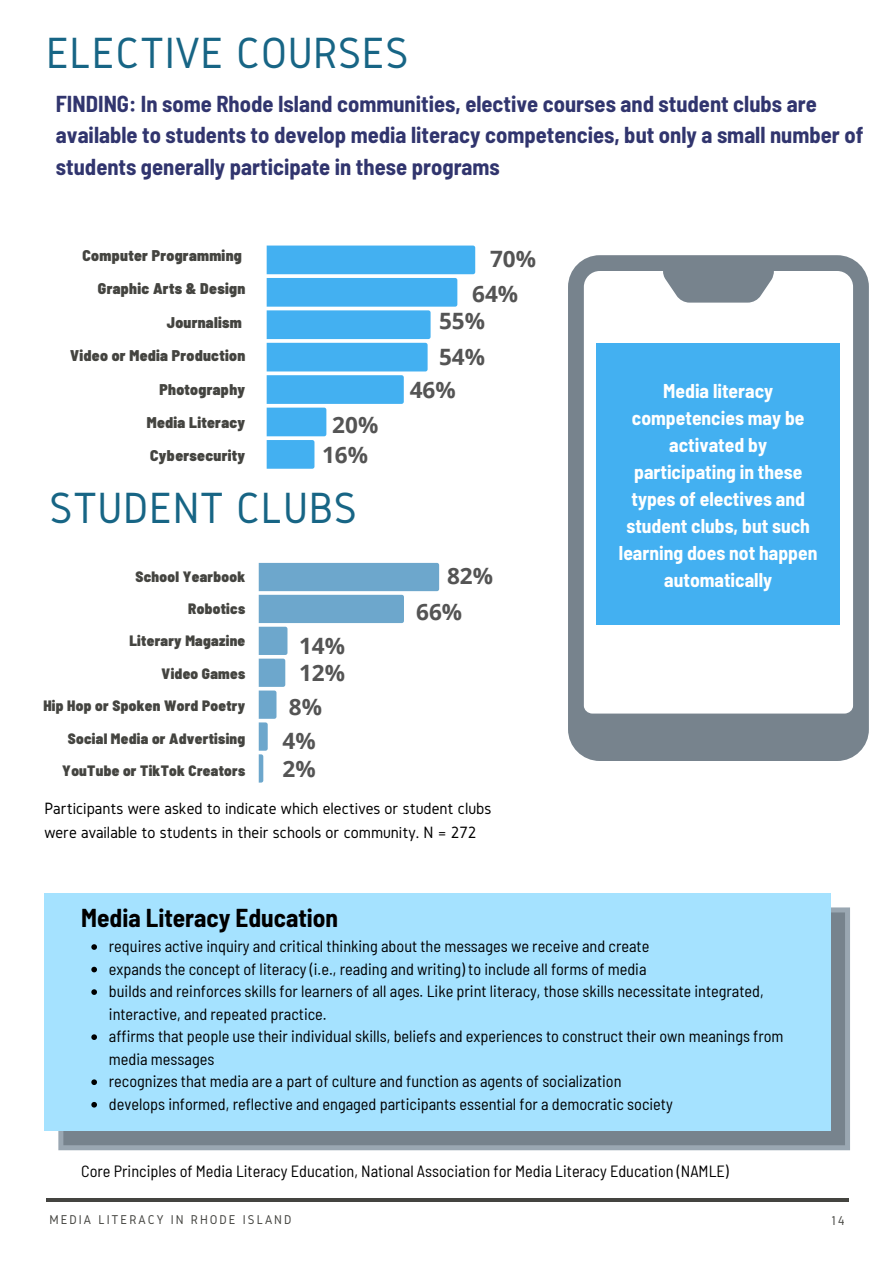
<style>
.page{position:relative;width:894px;height:1264px;background:#fff}
.page>*{position:absolute;margin:0;border:0;box-sizing:border-box;transform-origin:0 0}
.t1{font:45.3px "Gidole";letter-spacing:.01em;color:#176585}
.t2{font:700 semi-condensed 25.35px "Barlow";color:#000}
.t3{font:700 semi-condensed 22.5px/31.5px "Barlow";color:#31356e}
.t4{font:700 22.5px/35.1px "Open Sans";color:#545454}
.t5{font:700 semi-condensed 19.5px/27px "Barlow";color:#fff;text-align:center}
.t6{font:16.95px/23.7px "Gidole";color:#000}
.t7{font:semi-condensed 16.2px/22.5px "Barlow";color:#000}
.t8{font:900 semi-condensed 15.45px/33.5px "Barlow";letter-spacing:.02em;color:#444440;text-align:right}
.t9{font:900 semi-condensed 15px/32.4px "Barlow";letter-spacing:.02em;color:#444440;text-align:right}
.t10{font:13.2px "Gidole";letter-spacing:.15em;color:#444440}
</style>
<div class="page">
<hr style="left:46px;top:1198px;width:802px;height:3px;background:#444440">
<svg style="left:266px;top:245px;width:209px;height:224px"></svg>
<svg style="left:259px;top:563px;width:180px;height:219px"></svg>
<svg style="left:58px;top:907px;width:791px;height:243px;background:#808d97"></svg>
<div style="left:44px;top:893px;width:786px;height:238px;background:#a5e2ff"></div>
<svg style="left:568px;top:255px;width:300px;height:506px"></svg>
<div style="left:596px;top:344px;width:243px;height:281px;background:#43b0f1"></div>
<svg style="left:91px;top:944px;width:6px;height:5px"></svg>
<svg style="left:91px;top:966px;width:6px;height:6px"></svg>
<svg style="left:91px;top:989px;width:6px;height:5px"></svg>
<svg style="left:91px;top:1034px;width:6px;height:5px"></svg>
<svg style="left:91px;top:1079px;width:6px;height:6px"></svg>
<svg style="left:91px;top:1102px;width:6px;height:5px"></svg>
<h1 class="t1" style="left:46px;top:28px;width:364px">ELECTIVE COURSES</h1>
<h3 class="t3" style="left:56px;top:87px;width:808px">FINDING: In some Rhode Island communities, elective courses and student clubs are available to students to develop media literacy competencies, but only a small number of students generally participate in these programs</h3>
<p class="t8" style="left:70px;top:238px;width:176px">Computer Programming<br>Graphic Arts &amp; Design<br>Journalism<br>Video or Media Production<br>Photography<br>Media Literacy<br>Cybersecurity</p>
<h3 class="t4" style="left:322px;top:409px;width:58px;line-height:30.5px;text-align:center">20%<br>16%</h3>
<h1 class="t1" style="left:49px;top:483px;width:309px">STUDENT CLUBS</h1>
<h3 class="t4" style="left:472px;top:241px;width:65px;text-indent:18px">70%<br>64%</h3>
<h3 class="t4" style="left:439px;top:302px;width:47px;line-height:36px">55%<br>54%</h3>
<h3 class="t4" style="left:409px;top:372px;width:47px">46%</h3>
<p class="t9" style="left:43px;top:559px;width:203px">School Yearbook<br>Robotics<br>Literary Magazine<br>Video Games<br>Hip Hop or Spoken Word Poetry<br>Social Media or Advertising<br>YouTube or TikTok Creators</p>
<h3 class="t4" style="left:416px;top:557px;width:78px;line-height:35.8px;text-indent:31px">82%<br>66%</h3>
<h3 class="t4" style="left:299px;top:631px;width:47px;line-height:27px">14%<br>12%</h3>
<h3 class="t4" style="left:282px;top:689px;width:41px;line-height:33.8px">8%<br>4%</h3>
<h3 class="t4" style="left:282px;top:750px;width:35px">2%</h3>
<p class="t6" style="left:44px;top:796px;width:448px">Participants were asked to indicate which electives or student clubs were available to students in their schools or community. N = 272</p>
<h2 class="t2" style="left:81px;top:902px;width:258px">Media Literacy Education</h2>
<p class="t5" style="left:618px;top:376px;width:200px">Media literacy competencies may be activated by participating in these types of electives and student clubs, but such learning does not happen automatically</p>
<p class="t7" style="left:109px;top:934px;width:676px">requires active inquiry and critical thinking about the messages we receive and create<br>expands the concept of literacy (i.e., reading and writing) to include all forms of media<br>builds and reinforces skills for learners of all ages. Like print literacy, those skills necessitate integrated, interactive, and repeated practice.<br>affirms that people use their individual skills, beliefs and experiences to construct their own meanings from media messages<br>recognizes that media are a part of culture and function as agents of socialization<br>develops informed, reflective and engaged participants essential for a democratic society</p>
<p class="t7" style="left:81px;top:1159px;width:649px">Core Principles of Media Literacy Education, National Association for Media Literacy Education (NAMLE)</p>
<p class="t10" style="left:49px;top:1212px;width:243px">MEDIA LITERACY IN RHODE ISLAND</p>
<p class="t10" style="left:830px;top:1213px;width:15px">14</p>
</div>
